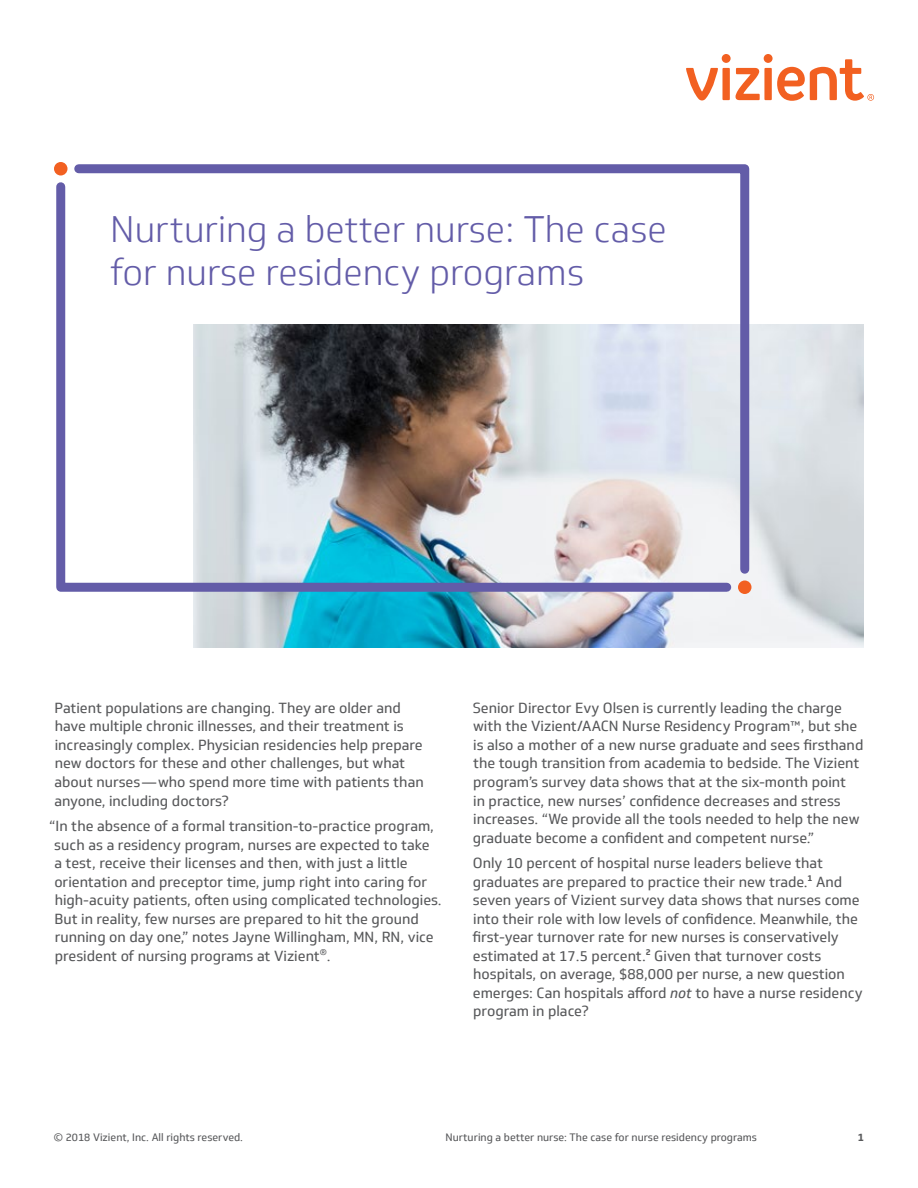
<style>
.page{position:relative;width:918px;height:1188px;background:#fff}
.page>*{position:absolute;margin:0;border:0;box-sizing:border-box;transform-origin:0 0}
.t1{font:300 36px/43.2px "Soleto";color:#635ca8}
.t2{font:14.25px/18.5px "Soleto";color:#57585a}
.t3{font:10.5px "Soleto";color:#57585a}
.t4{font:700 10.5px "Soleto";color:#57585a}
.s1{font-size:12.15px}
.s2{font-style:italic}
</style>
<div class="page">
<img style="left:194px;top:324px;width:670px;height:324px">
<div style="left:54px;top:162px;width:14px;height:14px;background:#f26021;border-radius:50%"></div>
<div style="left:738px;top:580px;width:14px;height:14px;background:#f26021;border-radius:50%"></div>
<svg style="left:74px;top:164px;width:680px;height:414px"></svg>
<svg style="left:56px;top:178px;width:680px;height:418px"></svg>
<svg style="left:686px;top:54px;width:188px;height:47px"></svg>
<h1 class="t1" style="left:110px;top:208px;width:558px">Nurturing a better nurse: The case for nurse residency programs</h1>
<p class="t2" style="left:54px;top:699px;width:371px">Patient populations are changing. They are older and have multiple chronic illnesses, and their treatment is increasingly complex. Physician residencies help prepare new doctors for these and other challenges, but what about nurses—who spend more time with patients than anyone, including doctors?</p>
<p class="t2" style="left:54px;top:817px;width:389px;text-indent:-5px">“In the absence of a formal transition-to-practice program, such as a residency program, nurses are expected to take<br>a test, receive their licenses and then, with just a little orientation and preceptor time, jump right into caring for high-acuity patients, often using complicated technologies.<br>But in reality, few nurses are prepared to hit the ground running on day one,” notes Jayne Willingham, MN, RN, vice president of nursing programs at Vizient<sup>®</sup>.</p>
<p class="t2" style="left:473px;top:699px;width:392px">Senior Director Evy Olsen is currently leading the charge with the Vizient/AACN Nurse Residency Program<span class="s1">™</span>, but she is also a mother of a new nurse graduate and sees firsthand the tough transition from academia to bedside. The Vizient program’s survey data shows that at the six-month point<br>in practice, new nurses’ confidence decreases and stress increases. “We provide all the tools needed to help the new graduate become a confident and competent nurse.”</p>
<p class="t2" style="left:473px;top:854px;width:392px">Only 10 percent of hospital nurse leaders believe that graduates are prepared to practice their new trade.<sup>1</sup> And seven years of Vizient survey data shows that nurses come into their role with low levels of confidence. Meanwhile, the first-year turnover rate for new nurses is conservatively estimated at 17.5 percent.<sup>2</sup> Given that turnover costs hospitals, on average, $88,000 per nurse, a new question emerges: Can hospitals afford <span class="s2">not</span> to have a nurse residency program in place?</p>
<p class="t3" style="left:54px;top:1131px;width:191px">© 2018 Vizient, Inc. All rights reserved.</p>
<p class="t3" style="left:446px;top:1131px;width:313px">Nurturing a better nurse: The case for nurse residency programs</p>
<p class="t4" style="left:858px;top:1131px;width:8px">1</p>
</div>
